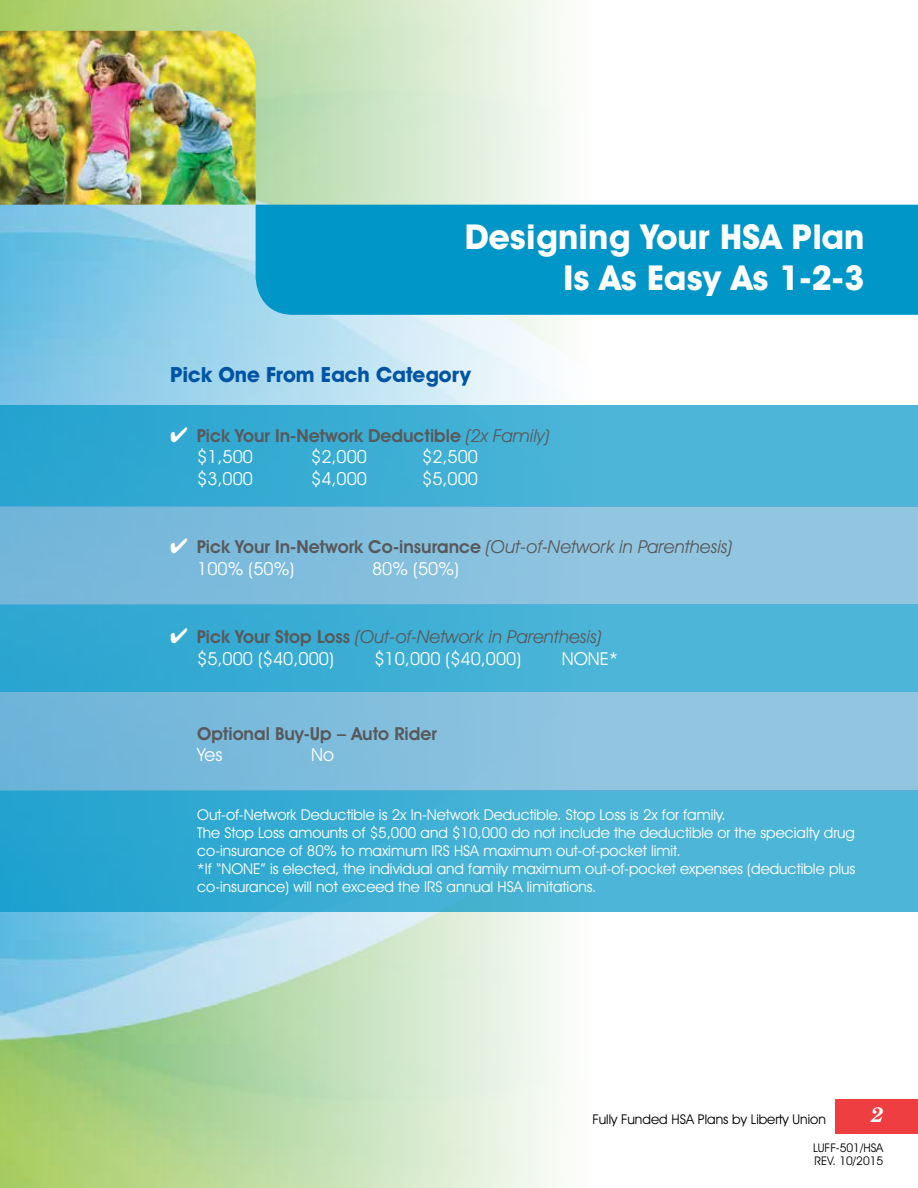
<style>
.page{position:relative;width:918px;height:1188px;background:#fff}
.page>*{position:absolute;margin:0;border:0;box-sizing:border-box;transform-origin:0 0}
.t1{font:700 34.5px/41.4px "Avant Garde IT Cby BT";color:#fff;text-align:right}
.t2{font:700 21px "Avant Garde IT Cby BT";color:#0054a4}
.t3{font:italic 700 21px "Century Schoolbook BT";color:#fff}
.t4{font:600 18px/21.6px "Avant Garde IT Cby BT";color:#58595b}
.t5{font:18px "Avant Garde IT Cby BT";color:#fff}
.t6{font:italic 18px/21.6px "Avant Garde IT Cby BT";color:#58595b}
.t7{font:15px/18px "Avant Garde IT Cby BT";color:#fff}
.t8{font:13.5px "Avant Garde IT Cby BT";color:#000}
.t9{font:12px/13.5px "Avant Garde IT Cby BT";color:#000}
.s1{color:#fff}
.s2{font-weight:400;font-style:italic}
.s3{font-weight:400;color:#fff}
.s4{font-weight:600;font-style:normal}
.s5{font-style:normal;color:#fff}
</style>
<div class="page">
<img style="left:0;top:0;width:592px;height:1188px">
<div style="left:836px;top:1099px;width:82px;height:35px;background:#ef3e42"></div>
<div style="left:0;top:405px;width:918px;height:102px;background:linear-gradient(to right,#29a5d0,#56b9d9)"></div>
<div style="left:0;top:604px;width:918px;height:88px;background:linear-gradient(to right,#2da6d1,#54b9d9)"></div>
<div style="left:0;top:790px;width:918px;height:122px;background:linear-gradient(to right,#25a4d0,#58bad9)"></div>
<div style="left:256px;top:205px;width:662px;height:110px;background:#0096c7"></div>
<div style="left:0;top:506px;width:918px;height:98px;background:linear-gradient(to right,#73b6da,#99c9e2)"></div>
<img style="left:0;top:31px;width:256px;height:174px">
<div style="left:0;top:692px;width:918px;height:98px;background:linear-gradient(to right,#6fb5d9,#9bc9e2)"></div>
<h1 class="t1" style="left:465px;top:216px;width:401px">Designing Your HSA Plan<br>Is As Easy As 1-2-3</h1>
<h2 class="t2" style="left:170px;top:361px;width:302px">Pick One From Each Category</h2>
<p class="t4" style="left:197px;top:425px;width:354px;text-indent:-27px"><span class="s1">✔</span> Pick Your In-Network Deductible <span class="s2">(2x Family) </span><span class="s3">$1,500</span></p>
<p class="t5" style="left:311px;top:446px;width:57px">$2,000</p>
<p class="t5" style="left:422px;top:446px;width:57px">$2,500</p>
<p class="t5" style="left:197px;top:468px;width:57px">$3,000</p>
<p class="t5" style="left:311px;top:468px;width:57px">$4,000</p>
<p class="t5" style="left:422px;top:468px;width:57px">$5,000</p>
<p class="t4" style="left:197px;top:536px;width:537px;text-indent:-27px"><span class="s1">✔</span> Pick Your In-Network Co-insurance <span class="s2">(Out-of-Network in Parenthesis)<br></span><span class="s3">100% (50%)</span></p>
<p class="t5" style="left:372px;top:558px;width:88px">80% (50%)</p>
<p class="t6" style="left:197px;top:626px;width:406px;text-indent:-27px"><span class="s1">✔</span> <span class="s4">Pick Your Stop Loss</span> (Out-of-Network in Parenthesis) <span class="s5">$5,000 ($40,000)</span></p>
<p class="t5" style="left:374px;top:648px;width:148px">$10,000 ($40,000)</p>
<p class="t5" style="left:562px;top:648px;width:58px">NONE*</p>
<p class="t4" style="left:197px;top:722px;width:241px">Optional Buy-Up – Auto Rider</p>
<p class="t5" style="left:197px;top:744px;width:27px">Yes</p>
<p class="t5" style="left:311px;top:744px;width:24px">No</p>
<p class="t7" style="left:197px;top:806px;width:660px">Out-of-Network Deductible is 2x In-Network Deductible. Stop Loss is 2x for family.<br>The Stop Loss amounts of $5,000 and $10,000 do not include the deductible or the specialty drug co-insurance of 80% to maximum IRS HSA maximum out-of-pocket limit.<br>*If “NONE” is elected, the individual and family maximum out-of-pocket expenses (deductible plus co-insurance) will not exceed the IRS annual HSA limitations.</p>
<h2 class="t3" style="left:871px;top:1102px;width:14px">2</h2>
<p class="t9" style="left:813px;top:1141px;width:72px">LUFF-501/HSA<br>REV. 10/2015</p>
<p class="t8" style="left:592px;top:1111px;width:235px">Fully Funded HSA Plans by Liberty Union</p>
</div>
